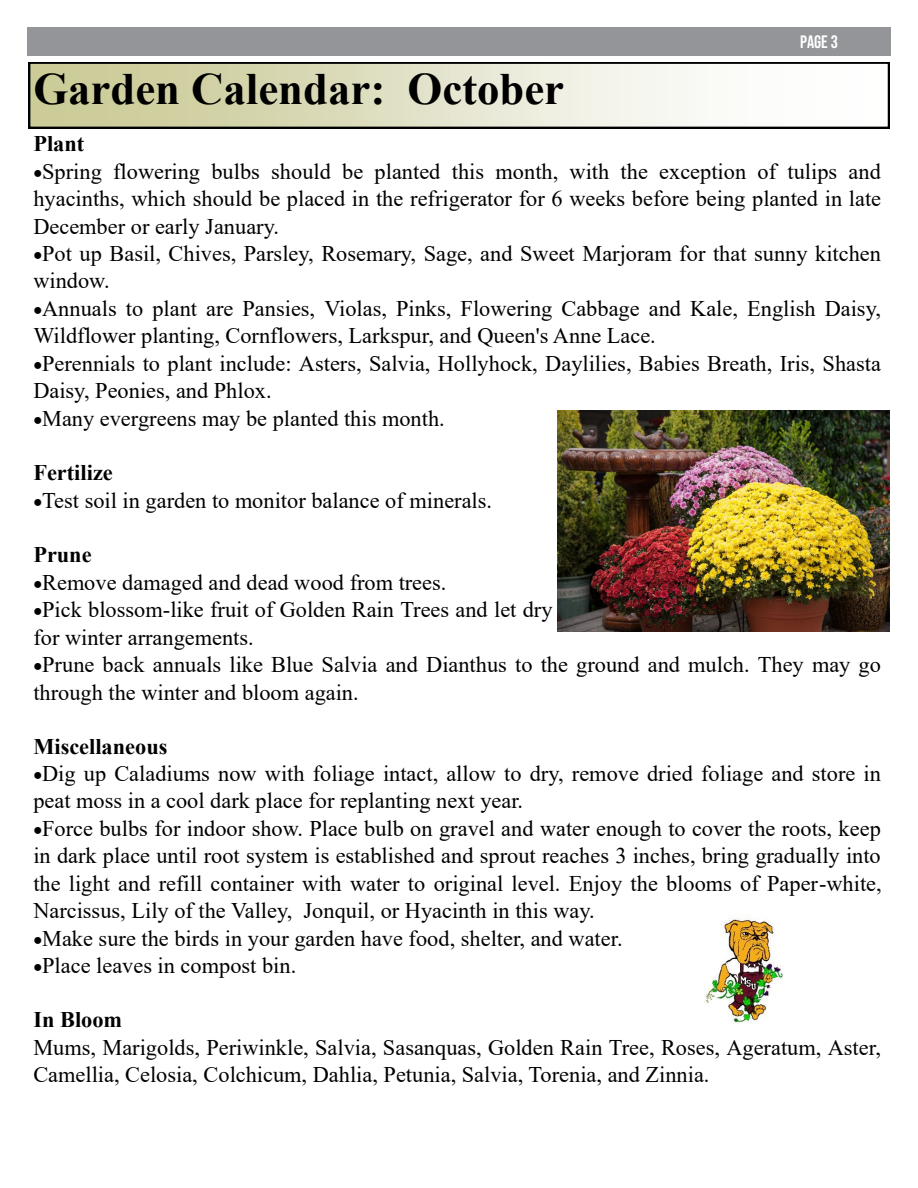
<style>
.page{position:relative;width:918px;height:1188px;background:#fff}
.page>*{position:absolute;margin:0;border:0;box-sizing:border-box;transform-origin:0 0}
.t1{font:700 44.85px "Times New Roman";color:#000}
.t2{font:22.35px/27.3px "Times New Roman";color:#000}
.t3{font:700 22.35px "Times New Roman";color:#000}
.t4{font:18px "Bebas Neue";color:#fff}
</style>
<div class="page">
<div style="left:27px;top:27px;width:864px;height:28px;background:#939598"></div>
<svg style="left:29px;top:62px;width:860px;height:66px"></svg>
<img style="left:558px;top:410px;width:331px;height:221px">
<img style="left:704px;top:914px;width:79px;height:109px">
<p class="t4" style="left:800px;top:31px;width:39px">Page 3</p>
<h1 class="t1" style="left:33px;top:64px;width:532px">Garden Calendar: October</h1>
<p class="t3" style="left:33px;top:131px;width:52px">Plant</p>
<p class="t2" style="left:33px;top:158px;width:849px;text-align:justify">•Spring flowering bulbs should be planted this month, with the exception of tulips and hyacinths, which should be placed in the refrigerator for 6 weeks before being planted in late December or early January.</p>
<p class="t2" style="left:33px;top:240px;width:849px">•Pot up Basil, Chives, Parsley, Rosemary, Sage, and Sweet Marjoram for that sunny kitchen window.</p>
<p class="t2" style="left:33px;top:295px;width:849px">•Annuals to plant are Pansies, Violas, Pinks, Flowering Cabbage and Kale, English Daisy,<br>Wildflower planting, Cornflowers, Larkspur, and Queen's Anne Lace.</p>
<p class="t2" style="left:33px;top:350px;width:849px">•Perennials to plant include: Asters, Salvia, Hollyhock, Daylilies, Babies Breath, Iris, Shasta<br>Daisy, Peonies, and Phlox.</p>
<p class="t2" style="left:33px;top:405px;width:413px">•Many evergreens may be planted this month.</p>
<p class="t3" style="left:33px;top:460px;width:81px">Fertilize</p>
<p class="t2" style="left:33px;top:487px;width:460px">•Test soil in garden to monitor balance of minerals.</p>
<p class="t3" style="left:33px;top:542px;width:60px">Prune</p>
<p class="t2" style="left:33px;top:568px;width:415px">•Remove damaged and dead wood from trees.</p>
<p class="t2" style="left:33px;top:596px;width:521px">•Pick blossom-like fruit of Golden Rain Trees and let dry for winter arrangements.</p>
<p class="t2" style="left:33px;top:651px;width:849px">•Prune back annuals like Blue Salvia and Dianthus to the ground and mulch. They may go through the winter and bloom again.</p>
<p class="t3" style="left:33px;top:734px;width:136px">Miscellaneous</p>
<p class="t2" style="left:33px;top:760px;width:849px">•Dig up Caladiums now with foliage intact, allow to dry, remove dried foliage and store in peat moss in a cool dark place for replanting next year.</p>
<p class="t2" style="left:33px;top:815px;width:850px;text-align:justify">•Force bulbs for indoor show. Place bulb on gravel and water enough to cover the roots, keep in dark place until root system is established and sprout reaches 3 inches, bring gradually into the light and refill container with water to original level. Enjoy the blooms of Paper-white, Narcissus, Lily of the Valley, Jonquil, or Hyacinth in this way.</p>
<p class="t2" style="left:33px;top:924px;width:591px">•Make sure the birds in your garden have food, shelter, and water.</p>
<p class="t2" style="left:33px;top:952px;width:264px">•Place leaves in compost bin.</p>
<p class="t3" style="left:33px;top:1008px;width:90px">In Bloom</p>
<p class="t2" style="left:33px;top:1034px;width:849px">Mums, Marigolds, Periwinkle, Salvia, Sasanquas, Golden Rain Tree, Roses, Ageratum, Aster,<br>Camellia, Celosia, Colchicum, Dahlia, Petunia, Salvia, Torenia, and Zinnia.</p>
</div>
